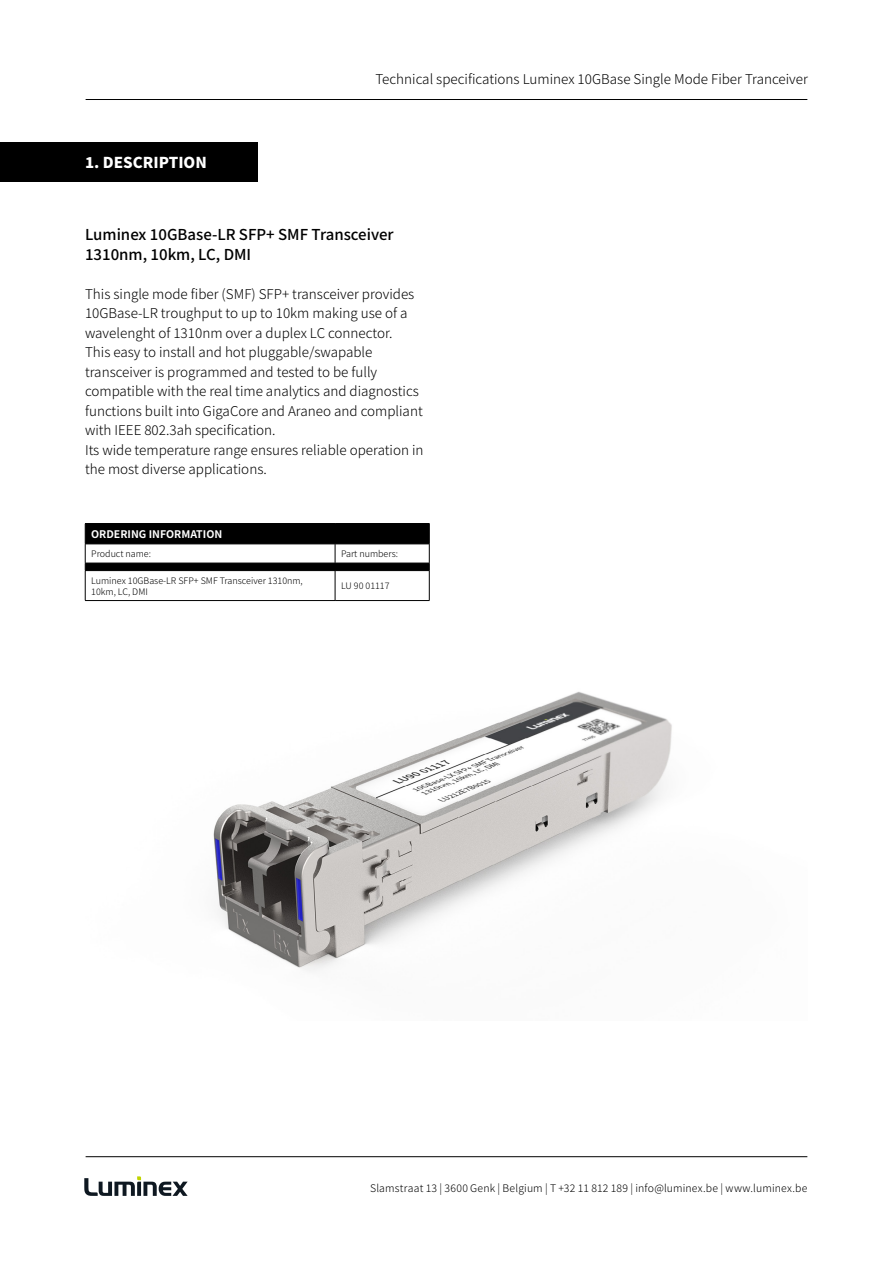
<style>
.page{position:relative;width:893px;height:1263px;background:#fff}
.page>*{position:absolute;margin:0;border:0;box-sizing:border-box;transform-origin:0 0}
.t1{font:500 15px/19.5px "Noto Sans JP";color:#000}
.t2{font:900 15px "Noto Sans JP";color:#fff}
.t3{font:300 13.5px/19.5px "Noto Sans JP";color:#000}
.t4{font:300 10.5px "Noto Sans JP";letter-spacing:.015em;color:#000}
.t5{font:700 10.5px "Noto Sans JP";color:#fff}
.t6{font:300 9px/10.8px "Noto Sans JP";color:#000}
</style>
<div class="page">
<hr style="left:86px;top:1156px;width:721px;height:1px;background:#000">
<svg style="left:84px;top:1176px;width:104px;height:20px"></svg>
<svg style="left:85px;top:523px;width:345px;height:77px"></svg>
<hr style="left:85px;top:600px;width:250px;height:1px;background:#000">
<hr style="left:335px;top:600px;width:94px;height:1px;background:#000">
<div style="left:0;top:142px;width:257px;height:40px;background:#000"></div>
<hr style="left:86px;top:99px;width:721px;height:1px;background:#000">
<img style="left:213px;top:691px;width:459px;height:280px">
<p class="t2" style="left:85px;top:154px;width:123px">1. DESCRIPTION</p>
<p class="t3" style="left:375px;top:70px;width:434px">Technical specifications Luminex 10GBase Single Mode Fiber Tranceiver</p>
<p class="t1" style="left:85px;top:225px;width:310px">Luminex 10GBase-LR SFP+ SMF Transceiver<br>1310nm, 10km, LC, DMI</p>
<p class="t3" style="left:85px;top:284px;width:340px">This single mode fiber (SMF) SFP+ transceiver provides 10GBase-LR troughput to up to 10km making use of a wavelenght of 1310nm over a duplex LC connector.<br>This easy to install and hot pluggable/swapable transceiver is programmed and tested to be fully compatible with the real time analytics and diagnostics functions built into GigaCore and Araneo and compliant with IEEE 802.3ah specification.<br>Its wide temperature range ensures reliable operation in the most diverse applications.</p>
<p class="t5" style="left:91px;top:528px;width:133px">ORDERING INFORMATION</p>
<p class="t6" style="left:91px;top:548px;width:61px">Product name:</p>
<p class="t6" style="left:341px;top:548px;width:58px">Part numbers:</p>
<p class="t6" style="left:91px;top:575px;width:213px">Luminex 10GBase-LR SFP+ SMF Transceiver 1310nm,<br>10km, LC, DMI</p>
<p class="t6" style="left:341px;top:581px;width:50px">LU 90 01117</p>
<p class="t4" style="left:370px;top:1182px;width:439px">Slamstraat 13 | 3600 Genk | Belgium | T +32 11 812 189 | info@luminex.be | www.luminex.be</p>
</div>
